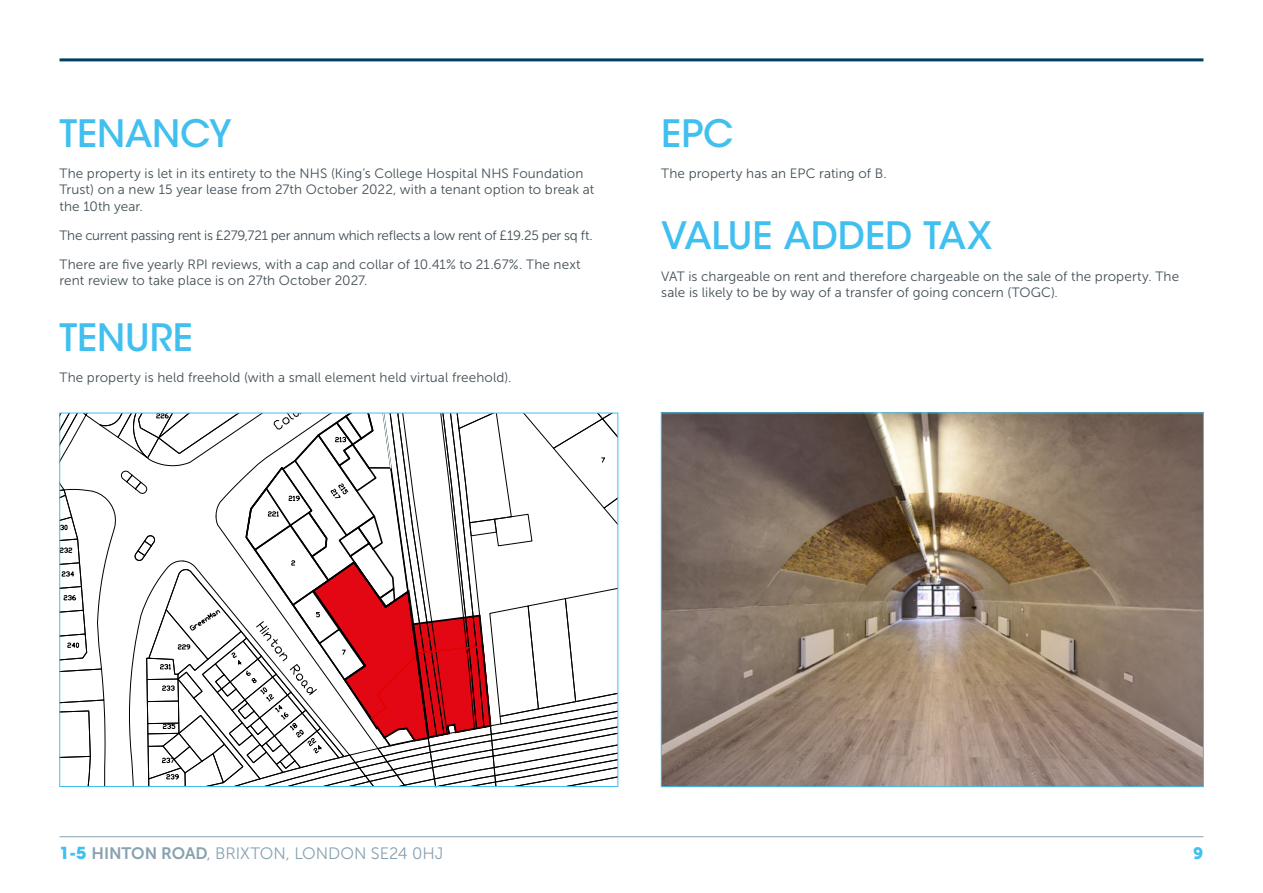
<style>
.page{position:relative;width:1263px;height:893px;background:#fff}
.page>*{position:absolute;margin:0;border:0;box-sizing:border-box;transform-origin:0 0}
.t1{font:500 37.5px "ITC Avant Garde Std";letter-spacing:-.005em;color:#41c0f0}
.t2{font:16.5px "Museo Sans 300";color:#88a1af}
.t3{font:16.5px "Museo Sans 900";color:#41c0f0}
.t4{font:13.5px/16.2px "Museo Sans 300";letter-spacing:.005em;color:#414f55}
.t5{font:13.5px/29px "Museo Sans 300";letter-spacing:-.015em;color:#414f55}
.s1{font-family:"ITC Avant Garde Std";font-weight:700;color:#41c0f0}
.s2{font-family:"Museo Sans 700"}
</style>
<div class="page">
<hr style="left:60px;top:836px;width:1143px;height:1px;background:#88a1af">
<hr style="left:60px;top:58px;width:1143px;height:3px;background:#00405f">
<svg style="left:60px;top:413px;width:558px;height:374px"></svg>
<img style="left:663px;top:414px;width:539px;height:371px">
<h1 class="t1" style="left:60px;top:110px;width:174px">TENANCY</h1>
<p class="t4" style="left:60px;top:166px;width:536px">The property is let in its entirety to the NHS (King’s College Hospital NHS Foundation<br>Trust) on a new 15 year lease from 27th October 2022, with a tenant option to break at the 10th year.</p>
<p class="t5" style="left:60px;top:221px;width:535px">The current passing rent is £279,721 per annum which reflects a low rent of £19.25 per sq ft.<br>There are five yearly RPI reviews, with a cap and collar of 10.41% to 21.67%. The next</p>
<p class="t4" style="left:60px;top:272px;width:309px">rent review to take place is on 27th October 2027.</p>
<h1 class="t1" style="left:60px;top:314px;width:135px">TENURE</h1>
<p class="t4" style="left:60px;top:370px;width:453px">The property is held freehold (with a small element held virtual freehold).</p>
<h1 class="t1" style="left:661px;top:110px;width:74px">EPC</h1>
<p class="t4" style="left:661px;top:166px;width:227px">The property has an EPC rating of B.</p>
<h1 class="t1" style="left:661px;top:212px;width:332px">VALUE ADDED TAX</h1>
<p class="t4" style="left:661px;top:268px;width:519px">VAT is chargeable on rent and therefore chargeable on the sale of the property. The sale is likely to be by way of a transfer of going concern (TOGC).</p>
<p class="t2" style="left:60px;top:844px;width:385px"><span class="s1">1-5</span> <span class="s2">HINTON ROAD</span>, BRIXTON, LONDON SE24 0HJ</p>
<p class="t3" style="left:1193px;top:844px;width:12px">9</p>
</div>
